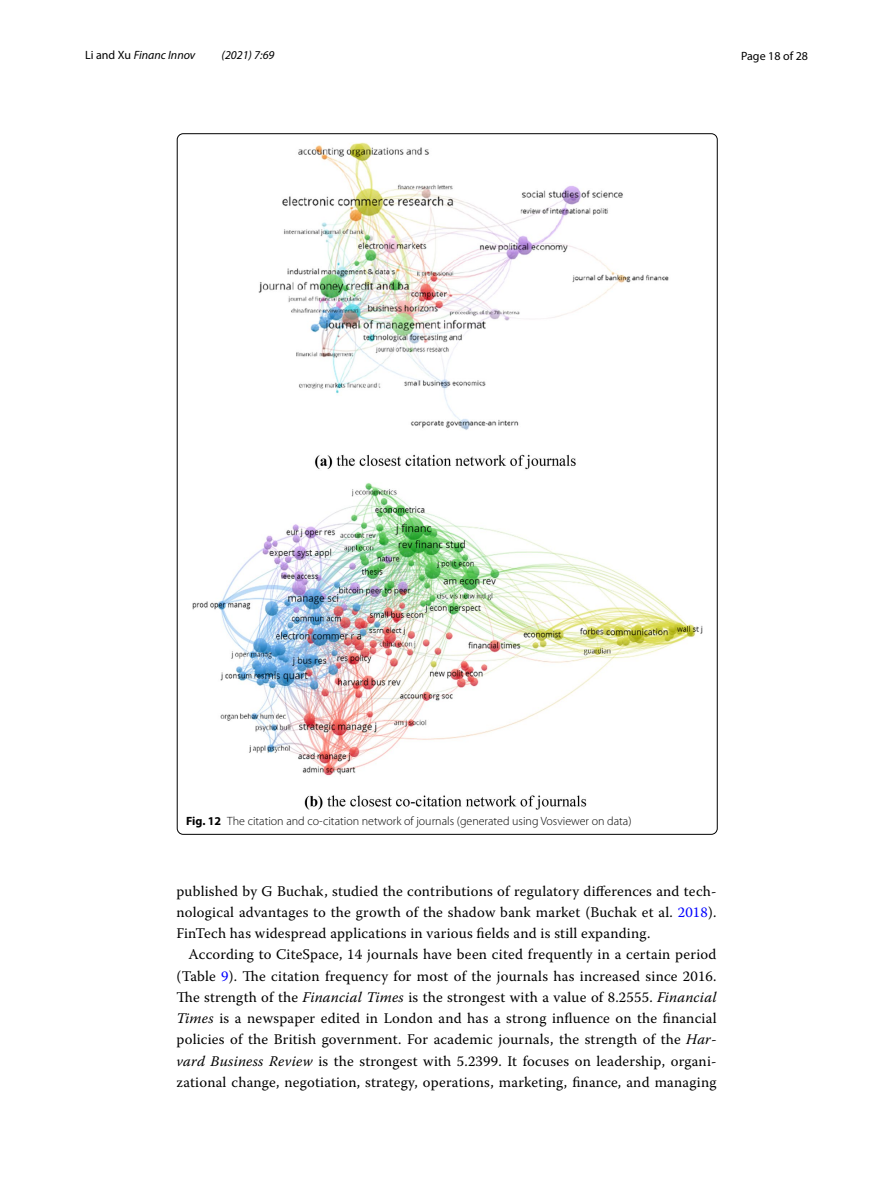
<style>
.page{position:relative;width:893px;height:1187px;background:#fff}
.page>*{position:absolute;margin:0;border:0;box-sizing:border-box;transform-origin:0 0}
.t1{font:14.7px/21.1px "Warnock Pro";letter-spacing:.015em;color:#000;text-align:justify}
.t2{font:300 12px "Myriad Pro";color:#000}
.t3{font:italic 12px "Myriad Pro";color:#000}
.t4{font:12px "Myriad Pro";color:#000}
.s1{font-style:normal}
.s2{font-weight:700}
.s3{color:#00f}
.s4{font-style:italic}
</style>
<div class="page">
<img style="left:192px;top:143px;width:510px;height:666px">
<p class="t3" style="left:85px;top:48px;width:112px"><span class="s1">Li and Xu</span> Financ Innov</p>
<p class="t3" style="left:222px;top:48px;width:54px">(2021) 7:69</p>
<p class="t4" style="left:741px;top:48px;width:68px">Page 18 of 28</p>
<p class="t2" style="left:186px;top:814px;width:447px"><span class="s2">Fig. 12</span> The citation and co-citation network of journals (generated using Vosviewer on data)</p>
<p class="t1" style="left:176px;top:879px;width:542px">published by G Buchak, studied the contributions of regulatory differences and tech&shy;nological advantages to the growth of the shadow bank market (Buchak et al. <span class="s3">2018</span>).<br>FinTech has widespread applications in various fields and is still expanding.</p>
<p class="t1" style="left:176px;top:943px;width:542px;text-indent:12px">According to CiteSpace, 14 journals have been cited frequently in a certain period (Table <span class="s3">9</span>). The citation frequency for most of the journals has increased since 2016.<br>The strength of the <span class="s4">Financial Times</span> is the strongest with a value of 8.2555. <span class="s4">Financial Times</span> is a newspaper edited in London and has a strong influence on the financial policies of the British government. For academic journals, the strength of the <span class="s4">Har&shy;vard Business Review</span> is the strongest with 5.2399. It focuses on leadership, organi&shy;zational change, negotiation, strategy, operations, marketing, finance, and managing</p>
</div>
